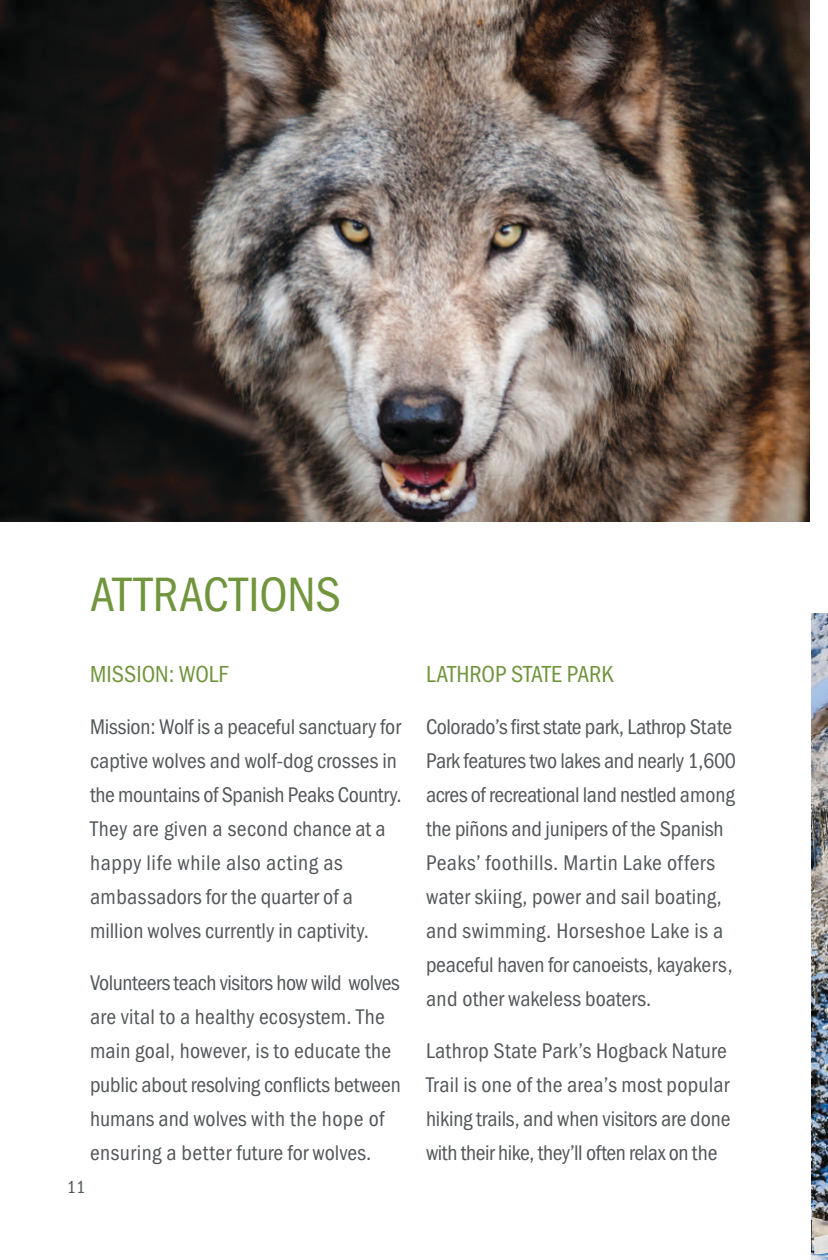
<style>
.page{position:relative;width:828px;height:1260px;background:#fff}
.page>*{position:absolute;margin:0;border:0;box-sizing:border-box;transform-origin:0 0}
.t1{font:50px "Franklin Gothic URW Con Boo";letter-spacing:.01em;color:#71953d}
.t2{font:24px "Franklin Gothic URW Con Boo";color:#71953d}
.t3{font:22px/34px "Franklin Gothic URW Con Boo";color:#54585a}
.t4{font:18px "Franklin Gothic URW Con Boo";color:#54585a}
</style>
<div class="page">
<img style="left:0;top:0;width:810px;height:522px">
<img style="left:811px;top:613px;width:17px;height:647px">
<h1 class="t1" style="left:90px;top:563px;width:253px">ATTRACTIONS</h1>
<p class="t2" style="left:90px;top:659px;width:140px">MISSION: WOLF</p>
<p class="t3" style="left:90px;top:709px;width:313px">Mission: Wolf is a peaceful sanctuary for captive wolves and wolf-dog crosses in the mountains of Spanish Peaks Country.<br>They are given a second chance at a happy life while also acting as ambassadors for the quarter of a million wolves currently in captivity.</p>
<p class="t3" style="left:90px;top:965px;width:312px">Volunteers teach visitors how wild wolves are vital to a healthy ecosystem. The main goal, however, is to educate the public about resolving conflicts between humans and wolves with the hope of ensuring a better future for wolves.</p>
<p class="t4" style="left:67px;top:1176px;width:20px">11</p>
<p class="t2" style="left:426px;top:659px;width:189px">LATHROP STATE PARK</p>
<p class="t3" style="left:426px;top:709px;width:312px">Colorado’s first state park, Lathrop State Park features two lakes and nearly 1,600 acres of recreational land nestled among the piñons and junipers of the Spanish Peaks’ foothills. Martin Lake offers water skiing, power and sail boating, and swimming. Horseshoe Lake is a peaceful haven for canoeists, kayakers, and other wakeless boaters.</p>
<p class="t3" style="left:426px;top:1033px;width:306px">Lathrop State Park’s Hogback Nature Trail is one of the area’s most popular hiking trails, and when visitors are done with their hike, they’ll often relax on the</p>
</div>
